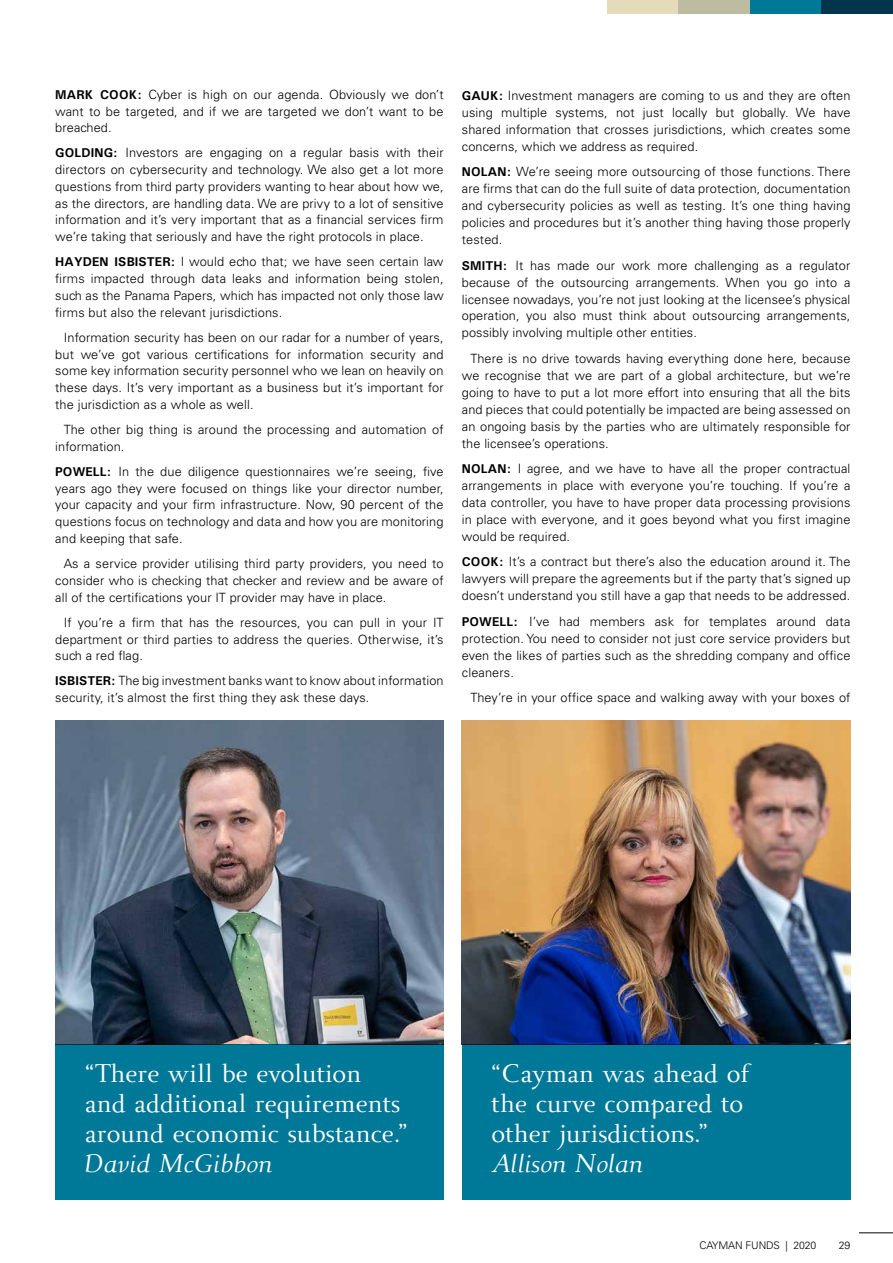
<style>
.page{position:relative;width:893px;height:1263px;background:#fff}
.page>*{position:absolute;margin:0;border:0;box-sizing:border-box;transform-origin:0 0}
.t1{font:27px/30px "Beln";color:#fff}
.t2{font:italic 27px "Beln";color:#fff}
.t3{font:300 12.75px/17px "Univers";letter-spacing:.01em;color:#000;text-align:justify}
.t4{font:300 10.5px "Univers";letter-spacing:-.01em;color:#000}
.s1{font-weight:700}
</style>
<div class="page">
<div style="left:607px;top:0;width:71px;height:13px;background:#e5dab9"></div>
<div style="left:678px;top:0;width:72px;height:13px;background:#bcbca1"></div>
<div style="left:750px;top:0;width:72px;height:13px;background:#007897"></div>
<div style="left:821px;top:0;width:72px;height:13px;background:#00354d"></div>
<hr style="left:859px;top:1232px;width:34px;height:1px;background:#000">
<img style="left:55px;top:720px;width:389px;height:324px">
<img style="left:462px;top:720px;width:388px;height:324px">
<div style="left:55px;top:1044px;width:389px;height:155px;background:#007897"></div>
<div style="left:462px;top:1044px;width:388px;height:155px;background:#007897"></div>
<p class="t3" style="left:55px;top:86px;width:390px"><span class="s1">MARK COOK:</span> Cyber is high on our agenda. Obviously we don’t want to be targeted, and if we are targeted we don’t want to be breached.</p>
<p class="t3" style="left:55px;top:145px;width:390px"><span class="s1">GOLDING:</span> Investors are engaging on a regular basis with their directors on cybersecurity and technology. We also get a lot more questions from third party providers wanting to hear about how we, as the directors, are handling data. We are privy to a lot of sensitive information and it’s very important that as a financial services firm we’re taking that seriously and have the right protocols in place.</p>
<p class="t3" style="left:55px;top:253px;width:390px"><span class="s1">HAYDEN ISBISTER:</span> I would echo that; we have seen certain law firms impacted through data leaks and information being stolen, such as the Panama Papers, which has impacted not only those law firms but also the relevant jurisdictions.</p>
<p class="t3" style="left:55px;top:329px;width:390px;text-indent:9px">Information security has been on our radar for a number of years, but we’ve got various certifications for information security and some key information security personnel who we lean on heavily on these days. It’s very important as a business but it’s important for the jurisdiction as a whole as well.</p>
<p class="t3" style="left:55px;top:421px;width:390px;text-indent:9px">The other big thing is around the processing and automation of information.</p>
<p class="t3" style="left:55px;top:463px;width:390px"><span class="s1">POWELL:</span> In the due diligence questionnaires we’re seeing, five years ago they were focused on things like your director number, your capacity and your firm infrastructure. Now, 90 percent of the questions focus on technology and data and how you are monitoring and keeping that safe.</p>
<p class="t3" style="left:55px;top:555px;width:390px;text-indent:9px">As a service provider utilising third party providers, you need to consider who is checking that checker and review and be aware of all of the certifications your IT provider may have in place.</p>
<p class="t3" style="left:55px;top:614px;width:390px;text-indent:9px">If you’re a firm that has the resources, you can pull in your IT department or third parties to address the queries. Otherwise, it’s such a red flag.</p>
<p class="t3" style="left:55px;top:672px;width:390px"><span class="s1">ISBISTER:</span> The big investment banks want to know about information security, it’s almost the first thing they ask these days.</p>
<p class="t3" style="left:462px;top:87px;width:390px"><span class="s1">GAUK:</span> Investment managers are coming to us and they are often using multiple systems, not just locally but globally. We have shared information that crosses jurisdictions, which creates some concerns, which we address as required.</p>
<p class="t3" style="left:462px;top:163px;width:390px"><span class="s1">NOLAN:</span> We’re seeing more outsourcing of those functions. There are firms that can do the full suite of data protection, documentation and cybersecurity policies as well as testing. It’s one thing having policies and procedures but it’s another thing having those properly tested.</p>
<p class="t3" style="left:462px;top:257px;width:390px"><span class="s1">SMITH:</span> It has made our work more challenging as a regulator because of the outsourcing arrangements. When you go into a licensee nowadays, you’re not just looking at the licensee’s physical operation, you also must think about outsourcing arrangements, possibly involving multiple other entities.</p>
<p class="t3" style="left:462px;top:350px;width:390px;text-indent:9px">There is no drive towards having everything done here, because we recognise that we are part of a global architecture, but we’re going to have to put a lot more effort into ensuring that all the bits and pieces that could potentially be impacted are being assessed on an ongoing basis by the parties who are ultimately responsible for the licensee’s operations.</p>
<p class="t3" style="left:462px;top:460px;width:390px"><span class="s1">NOLAN:</span> I agree, and we have to have all the proper contractual arrangements in place with everyone you’re touching. If you’re a data controller, you have to have proper data processing provisions in place with everyone, and it goes beyond what you first imagine would be required.</p>
<p class="t3" style="left:462px;top:553px;width:390px"><span class="s1">COOK:</span> It’s a contract but there’s also the education around it. The lawyers will prepare the agreements but if the party that’s signed up doesn’t understand you still have a gap that needs to be addressed.</p>
<p class="t3" style="left:462px;top:613px;width:390px"><span class="s1">POWELL:</span> I’ve had members ask for templates around data protection. You need to consider not just core service providers but even the likes of parties such as the shredding company and office cleaners.</p>
<p class="t3" style="left:470px;top:689px;width:382px">They’re in your office space and walking away with your boxes of</p>
<h1 class="t1" style="left:85px;top:1060px;width:324px">“There will be evolution and additional requirements around economic substance.”</h1>
<h1 class="t2" style="left:85px;top:1149px;width:189px">David McGibbon</h1>
<h1 class="t1" style="left:492px;top:1060px;width:260px">“Cayman was ahead of the curve compared to other jurisdictions.”</h1>
<h1 class="t2" style="left:492px;top:1149px;width:152px">Allison Nolan</h1>
<p class="t4" style="left:699px;top:1239px;width:119px">CAYMAN FUNDS | 2020</p>
<p class="t4" style="left:839px;top:1239px;width:13px">29</p>
</div>
